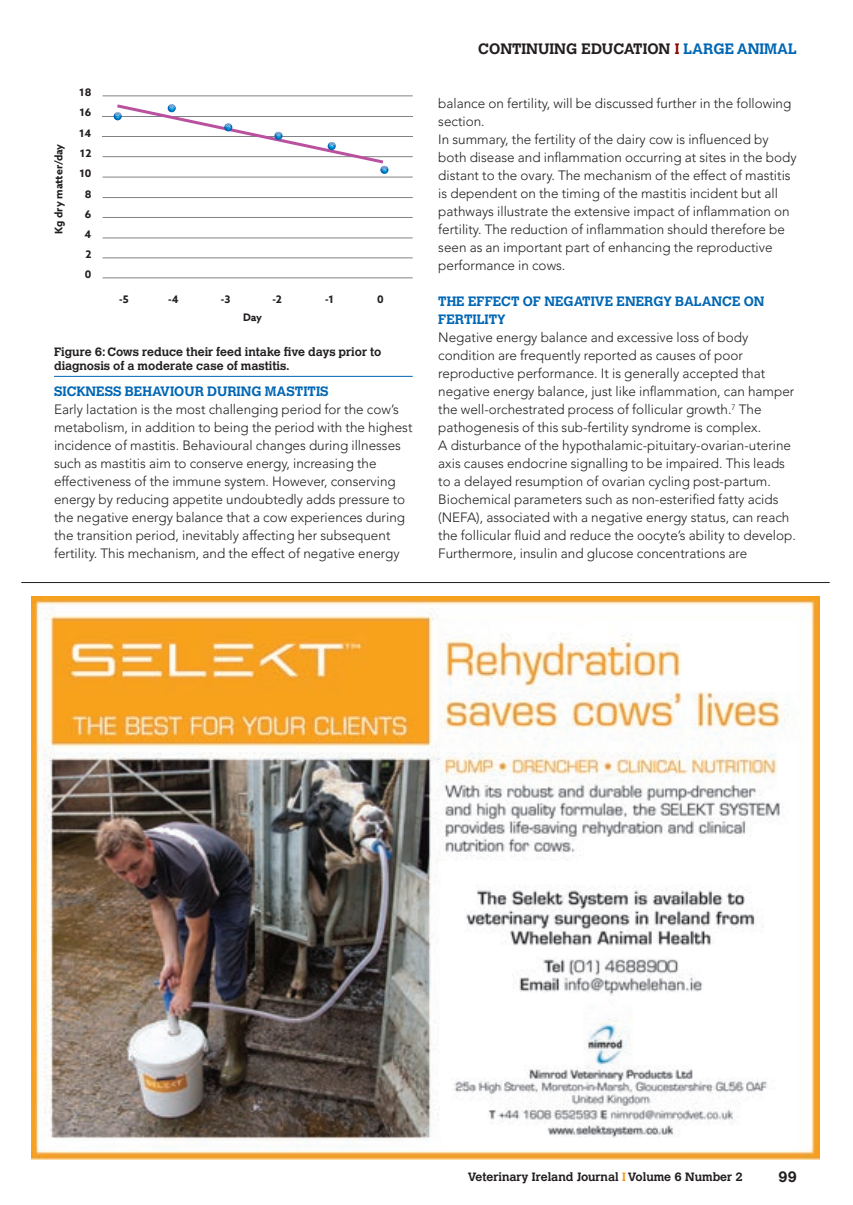
<style>
.page{position:relative;width:853px;height:1205px;background:#fff}
.page>*{position:absolute;margin:0;border:0;box-sizing:border-box;transform-origin:0 0}
.t1{font:700 15px "Calvert";color:#231f20}
.t2{font:300 13.5px/18px "Avenir";color:#231f20}
.t3{font:700 13.5px/18px "Calvert";color:#0166b3}
.t4{font:700 12px/13.5px "Calvert";color:#231f20}
.t5{font:700 10.5px/20.2px "Azo Sans";color:#231f20;text-align:center}
.s1{color:#8b0a02}
.s2{color:#0166b3}
.s3{color:#f7981d}
</style>
<div class="page">
<hr style="left:102px;top:278px;width:310px;height:1px;background:#808285">
<hr style="left:102px;top:258px;width:310px;height:1px;background:#808285">
<hr style="left:102px;top:238px;width:310px;height:1px;background:#808285">
<hr style="left:102px;top:217px;width:310px;height:1px;background:#808285">
<hr style="left:102px;top:197px;width:310px;height:1px;background:#808285">
<hr style="left:102px;top:177px;width:310px;height:1px;background:#808285">
<hr style="left:102px;top:156px;width:310px;height:1px;background:#808285">
<hr style="left:102px;top:136px;width:310px;height:1px;background:#808285">
<hr style="left:102px;top:116px;width:310px;height:1px;background:#808285">
<hr style="left:102px;top:96px;width:310px;height:1px;background:#808285">
<svg style="left:114px;top:104px;width:274px;height:70px"></svg>
<hr style="left:54px;top:376px;width:358px;height:1px;background:#0166b3">
<img style="left:32px;top:597px;width:787px;height:562px">
<hr style="left:21px;top:582px;width:808px;height:1px;background:#231f20">
<p class="t5" style="left:48px;top:234px;width:92px;rotate:-90deg">Kg dry matter/day</p>
<p class="t5" style="left:79px;top:82px;width:14px">18<br>16<br>14<br>12<br>10<br>8<br>6<br>4<br>2<br>0</p>
<p class="t5" style="left:119px;top:289px;width:11px">-5</p>
<p class="t5" style="left:168px;top:289px;width:12px">-4</p>
<p class="t5" style="left:221px;top:289px;width:11px">-3</p>
<p class="t5" style="left:243px;top:306px;width:20px">Day</p>
<p class="t5" style="left:272px;top:289px;width:11px">-2</p>
<p class="t5" style="left:325px;top:289px;width:10px">-1</p>
<p class="t5" style="left:377px;top:289px;width:8px">0</p>
<p class="t4" style="left:54px;top:345px;width:329px">Figure 6: Cows reduce their feed intake five days prior to diagnosis of a moderate case of mastitis.</p>
<p class="t3" style="left:54px;top:382px;width:276px">SICKNESS BEHAVIOUR DURING MASTITIS</p>
<p class="t2" style="left:54px;top:400px;width:360px">Early lactation is the most challenging period for the cow’s metabolism, in addition to being the period with the highest incidence of mastitis. Behavioural changes during illnesses such as mastitis aim to conserve energy, increasing the effectiveness of the immune system. However, conserving energy by reducing appetite undoubtedly adds pressure to the negative energy balance that a cow experiences during the transition period, inevitably affecting her subsequent fertility. This mechanism, and the effect of negative energy</p>
<p class="t1" style="left:478px;top:39px;width:320px">CONTINUING EDUCATION <span class="s1">I</span> <span class="s2">LARGE ANIMAL</span></p>
<p class="t2" style="left:438px;top:94px;width:360px">balance on fertility, will be discussed further in the following section.<br>In summary, the fertility of the dairy cow is influenced by both disease and inflammation occurring at sites in the body distant to the ovary. The mechanism of the effect of mastitis is dependent on the timing of the mastitis incident but all pathways illustrate the extensive impact of inflammation on fertility. The reduction of inflammation should therefore be seen as an important part of enhancing the reproductive performance in cows.</p>
<p class="t3" style="left:438px;top:292px;width:328px">THE EFFECT OF NEGATIVE ENERGY BALANCE ON<br>FERTILITY</p>
<p class="t2" style="left:438px;top:328px;width:359px">Negative energy balance and excessive loss of body condition are frequently reported as causes of poor reproductive performance. It is generally accepted that negative energy balance, just like inflammation, can hamper the well-orchestrated process of follicular growth.<sup>7</sup> The pathogenesis of this sub-fertility syndrome is complex.<br>A disturbance of the hypothalamic-pituitary-ovarian-uterine axis causes endocrine signalling to be impaired. This leads to a delayed resumption of ovarian cycling post-partum.<br>Biochemical parameters such as non-esterified fatty acids (NEFA), associated with a negative energy status, can reach the follicular fluid and reduce the oocyte’s ability to develop.<br>Furthermore, insulin and glucose concentrations are</p>
<p class="t4" style="left:467px;top:1170px;width:277px">Veterinary Ireland Journal <span class="s3">I</span> Volume 6 Number 2</p>
<p class="t1" style="left:778px;top:1168px;width:20px">99</p>
</div>
